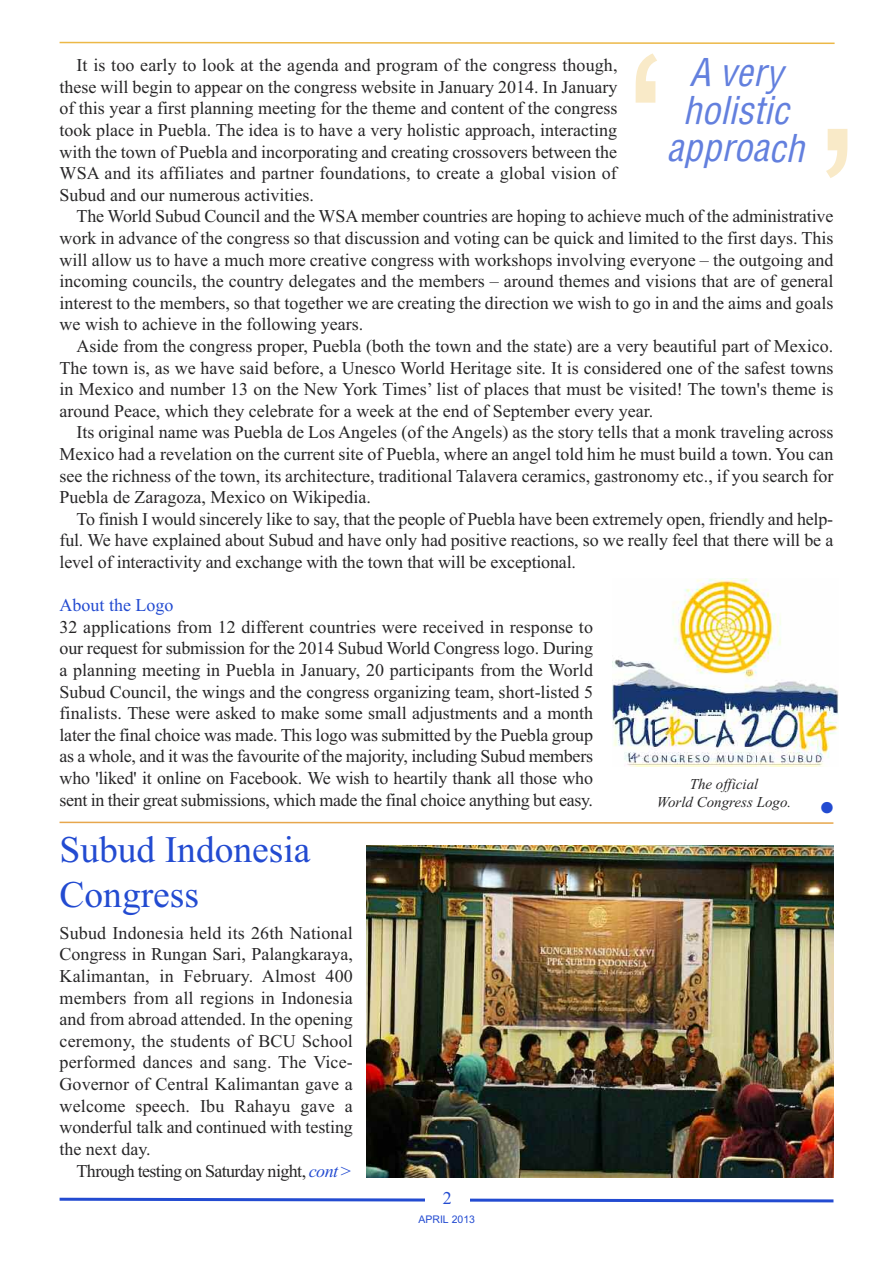
<style>
.page{position:relative;width:893px;height:1263px;background:#fff}
.page>*{position:absolute;margin:0;border:0;box-sizing:border-box;transform-origin:0 0}
.t1{font:210px "Arial";color:#f9eac8}
.t2{font:italic 46.5px "Times New Roman";color:#234bd1}
.t3{font:37.5px/45px "Times New Roman";color:#234bd1}
.t4{font:italic condensed 37.5px/37.5px "Helvetica";color:#6380de;text-align:center}
.t5{font:18px/21.6px "Times New Roman";color:#272627;text-align:justify}
.t6{font:18px "Times New Roman";letter-spacing:-.035em;color:#272627}
.t7{font:18px "Times New Roman";color:#234bd1}
.t8{font:italic 15px/18px "Times New Roman";color:#272627;text-align:center}
.t9{font:10.5px "Arial";color:#234bd1}
.s1{font-style:italic;color:#234bd1}
</style>
<div class="page">
<svg style="left:59px;top:1197px;width:775px;height:6px"></svg>
<svg style="left:59px;top:41px;width:776px;height:3px"></svg>
<img style="left:613px;top:578px;width:226px;height:189px">
<img style="left:366px;top:845px;width:467px;height:333px">
<svg style="left:59px;top:821px;width:775px;height:3px"></svg>
<div style="left:425px;top:1192px;width:44px;height:19px;background:#fff"></div>
<h1 class="t1" style="left:622px;top:11px;width:49px">‘</h1>
<h3 class="t4" style="left:667px;top:57px;width:147px">A very holistic approach</h3>
<p class="t5" style="left:60px;top:54px;width:560px;text-indent:17px">It is too early to look at the agenda and program of the congress though, these will begin to appear on the congress website in January 2014. In January of this year a first planning meeting for the theme and content of the congress took place in Puebla. The idea is to have a very holistic approach, interacting with the town of Puebla and incorporating and creating crossovers between the WSA and its affiliates and partner foundations, to create a global vision of Subud and our numerous activities.</p>
<p class="t5" style="left:60px;top:205px;width:775px;text-indent:17px">The World Subud Council and the WSA member countries are hoping to achieve much of the administrative work in advance of the congress so that discussion and voting can be quick and limited to the first days. This will allow us to have a much more creative congress with workshops involving everyone – the outgoing and incoming councils, the country delegates and the members – around themes and visions that are of general interest to the members, so that together we are creating the direction we wish to go in and the aims and goals we wish to achieve in the following years.</p>
<p class="t5" style="left:60px;top:335px;width:775px;text-indent:17px">Aside from the congress proper, Puebla (both the town and the state) are a very beautiful part of Mexico.<br>The town is, as we have said before, a Unesco World Heritage site. It is considered one of the safest towns in Mexico and number 13 on the New York Times’ list of places that must be visited! The town's theme is around Peace, which they celebrate for a week at the end of September every year.</p>
<p class="t5" style="left:60px;top:421px;width:775px;text-indent:17px">Its original name was Puebla de Los Angeles (of the Angels) as the story tells that a monk traveling across Mexico had a revelation on the current site of Puebla, where an angel told him he must build a town. You can see the richness of the town, its architecture, traditional Talavera ceramics, gastronomy etc., if you search for Puebla de Zaragoza, Mexico on Wikipedia.</p>
<p class="t5" style="left:60px;top:508px;width:775px;text-indent:17px">To finish I would sincerely like to say, that the people of Puebla have been extremely open, friendly and help&shy;ful. We have explained about Subud and have only had positive reactions, so we really feel that there will be a level of interactivity and exchange with the town that will be exceptional.</p>
<p class="t7" style="left:60px;top:594px;width:115px">About the Logo</p>
<p class="t5" style="left:60px;top:616px;width:535px">32 applications from 12 different countries were received in response to our request for submission for the 2014 Subud World Congress logo. During a planning meeting in Puebla in January, 20 participants from the World Subud Council, the wings and the congress organizing team, short-listed 5 finalists. These were asked to make some small adjustments and a month later the final choice was made. This logo was submitted by the Puebla group as a whole, and it was the favourite of the majority, including Subud members who 'liked' it online on Facebook. We wish to heartily thank all those who sent in their great submissions, which made the final choice anything but easy.</p>
<h3 class="t3" style="left:60px;top:827px;width:253px">Subud Indonesia<br>Congress</h3>
<p class="t5" style="left:59px;top:922px;width:295px">Subud Indonesia held its 26th National Congress in Rungan Sari, Palangkaraya, Kalimantan, in February. Almost 400 members from all regions in Indonesia and from abroad attended. In the opening ceremony, the students of BCU School performed dances and sang. The Vice-Governor of Central Kalimantan gave a welcome speech. Ibu Rahayu gave a wonderful talk and continued with testing the next day.</p>
<p class="t6" style="left:77px;top:1160px;width:278px">Through testing on Saturday night, <span class="s1">cont &gt;</span></p>
<p class="t9" style="left:418px;top:1213px;width:58px">APRIL 2013</p>
<h1 class="t1" style="left:861px;top:221px;width:48px;rotate:-180deg">‘</h1>
<p class="t8" style="left:657px;top:774px;width:136px">The official<br>World Congress Logo.</p>
<h2 class="t2" style="left:819px;top:780px;width:18px">•</h2>
<p class="t7" style="left:443px;top:1188px;width:10px">2</p>
</div>
